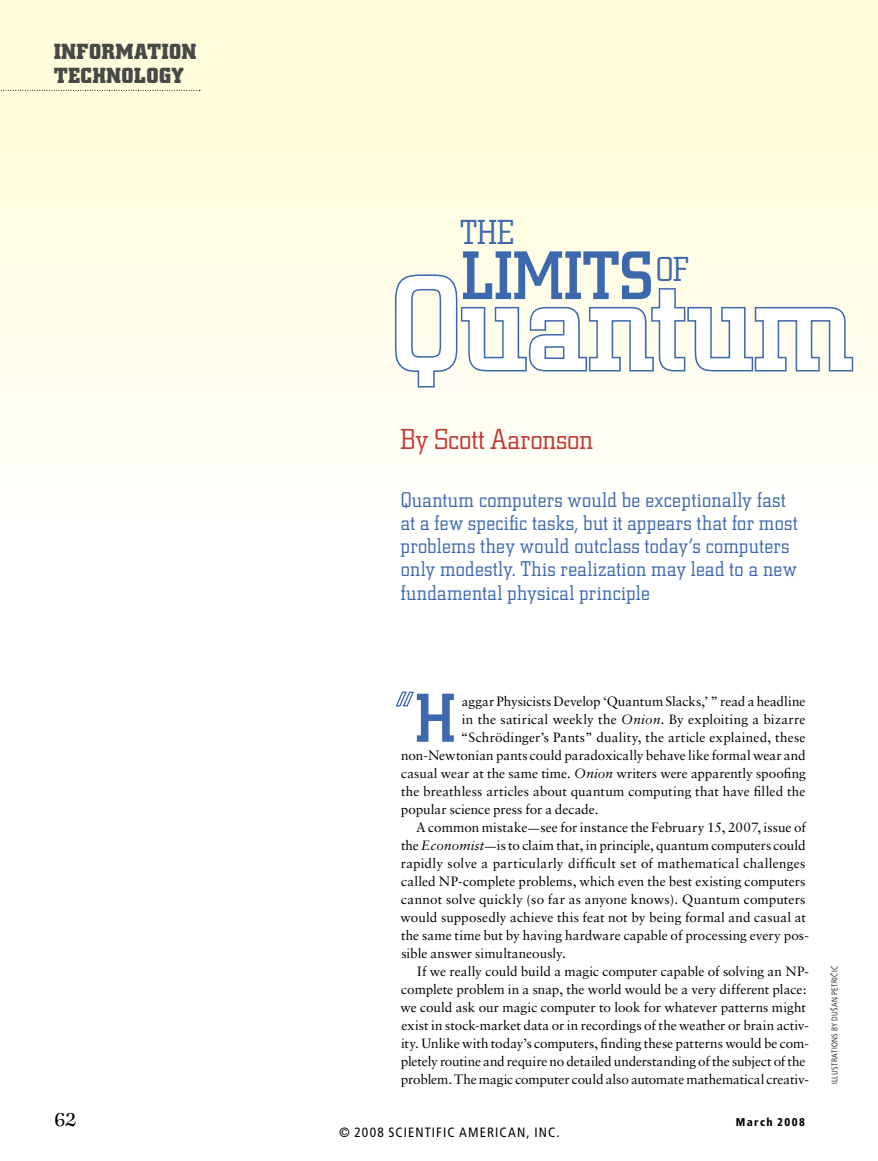
<style>
.page{position:relative;width:878px;height:1161px;background:#fff}
.page>*{position:absolute;margin:0;border:0;box-sizing:border-box;transform-origin:0 0}
.text{font:500 132.6px "City";color:#fff}
.text_drop{font:500 68.1px "City";color:#3c68ae}
.text-2{font:500 67.5px "City";letter-spacing:.005em;color:#3c68ae}
.text-3{font:300 34.2px "City";color:#3c68ae}
.text-4{font:300 28.5px "City";letter-spacing:.005em;color:#c43a32}
.topic{font:700 21.6px/24px "City";letter-spacing:.025em;color:#484848}
.deck{font:300 21px/23.2px "City";letter-spacing:.03em;color:#3c68ae}
.t1{font:500 21px "Zapf Intl ITC";color:#000}
.text-5{font:13.5px/18px "Sabon";color:#000}
.text_drop-2{font:13.5px "Sabon";letter-spacing:.005em;color:#000}
.t2{font:condensed 13.5px "Frutiger";letter-spacing:.08em;color:#000}
.t3{font:900 condensed 11.25px "Frutiger";letter-spacing:.125em;color:#000}
.credit{font:300 condensed 8.25px "Frutiger";letter-spacing:.04em;color:#000}
.s1{font-style:italic}
.s2{font-size:11.25px}
</style>
<div class="page">
<div style="left:0;top:0;width:878px;height:1161px;background:linear-gradient(to bottom,#fffddf,#fff)"></div>
<svg style="left:395px;top:691px;width:20px;height:17px"></svg>
<svg style="left:0;top:90px;width:200px;height:1px"></svg>
<svg style="left:393px;top:272px;width:461px;height:117px"></svg>
<p class="topic" style="left:54px;top:40px;width:144px">INFORMATION<br>TECHNOLOGY</p>
<p class="text-3" style="left:460px;top:213px;width:55px">THE</p>
<p class="text-2" style="left:461px;top:239px;width:194px">LIMITS</p>
<p class="text-3" style="left:655px;top:251px;width:34px">OF</p>
<p class="text" style="left:390px;top:251px;width:464px">Quantum</p>
<p class="text-4" style="left:400px;top:423px;width:194px">By Scott Aaronson</p>
<p class="deck" style="left:400px;top:488px;width:398px">Quantum computers would be exceptionally fast at a few specific tasks, but it appears that for most problems they would outclass today’s computers only modestly. This realization may lead to a new fundamental physical principle</p>
<p class="text_drop" style="left:415px;top:681px;width:41px">H</p>
<p class="text_drop-2" style="left:462px;top:693px;width:345px">aggar Physicists Develop ‘Quantum Slacks,’ ” read a headline</p>
<p class="text_drop-2" style="left:462px;top:711px;width:345px">in the satirical weekly the <span class="s1">Onion</span>. By exploiting a bizarre</p>
<p class="text_drop-2" style="left:461px;top:729px;width:346px">“Schrödinger’s Pants” duality, the article explained, these</p>
<p class="text_drop-2" style="left:401px;top:747px;width:406px">non-Newtonian pants could paradoxically behave like formal wear and</p>
<p class="text_drop-2" style="left:401px;top:765px;width:406px">casual wear at the same time. <span class="s1">Onion</span> writers were apparently spoofing</p>
<p class="text_drop-2" style="left:401px;top:783px;width:406px">the breathless articles about quantum computing that have filled the</p>
<p class="text_drop-2" style="left:401px;top:801px;width:199px">popular science press for a decade.</p>
<p class="text-5" style="left:400px;top:818px;width:410px;text-indent:16px">A common mistake<span class="s2">—</span>see for instance the February 15, 2007, issue of the <span class="s1">Economist</span><span class="s2">—</span>is to claim that, in principle, quantum computers could rapidly solve a particularly difficult set of mathematical challenges called NP-complete problems, which even the best existing computers cannot solve quickly (so far as anyone knows). Quantum computers would supposedly achieve this feat not by being formal and casual at the same time but by having hardware capable of processing every pos&shy;sible answer simultaneously.</p>
<p class="text-5" style="left:400px;top:962px;width:410px;text-indent:17px">If we really could build a magic computer capable of solving an NP&shy;complete problem in a snap, the world would be a very different place: we could ask our magic computer to look for whatever patterns might exist in stock-market data or in recordings of the weather or brain activ&shy;ity. Unlike with today’s computers, finding these patterns would be com&shy;pletely routine and require no detailed understanding of the subject of the problem. The magic computer could also automate mathematical creativ-</p>
<p class="credit" style="left:829px;top:1084px;width:120px;rotate:-90deg">ILLUSTRATIONS BY DUŠAN PETRICˇ IC´</p>
<p class="t1" style="left:54px;top:1106px;width:24px">62</p>
<p class="t3" style="left:736px;top:1115px;width:71px">March 2008</p>
<p class="t2" style="left:339px;top:1124px;width:222px">© 2008 SCIENTIFIC AMERICAN, INC.</p>
</div>
